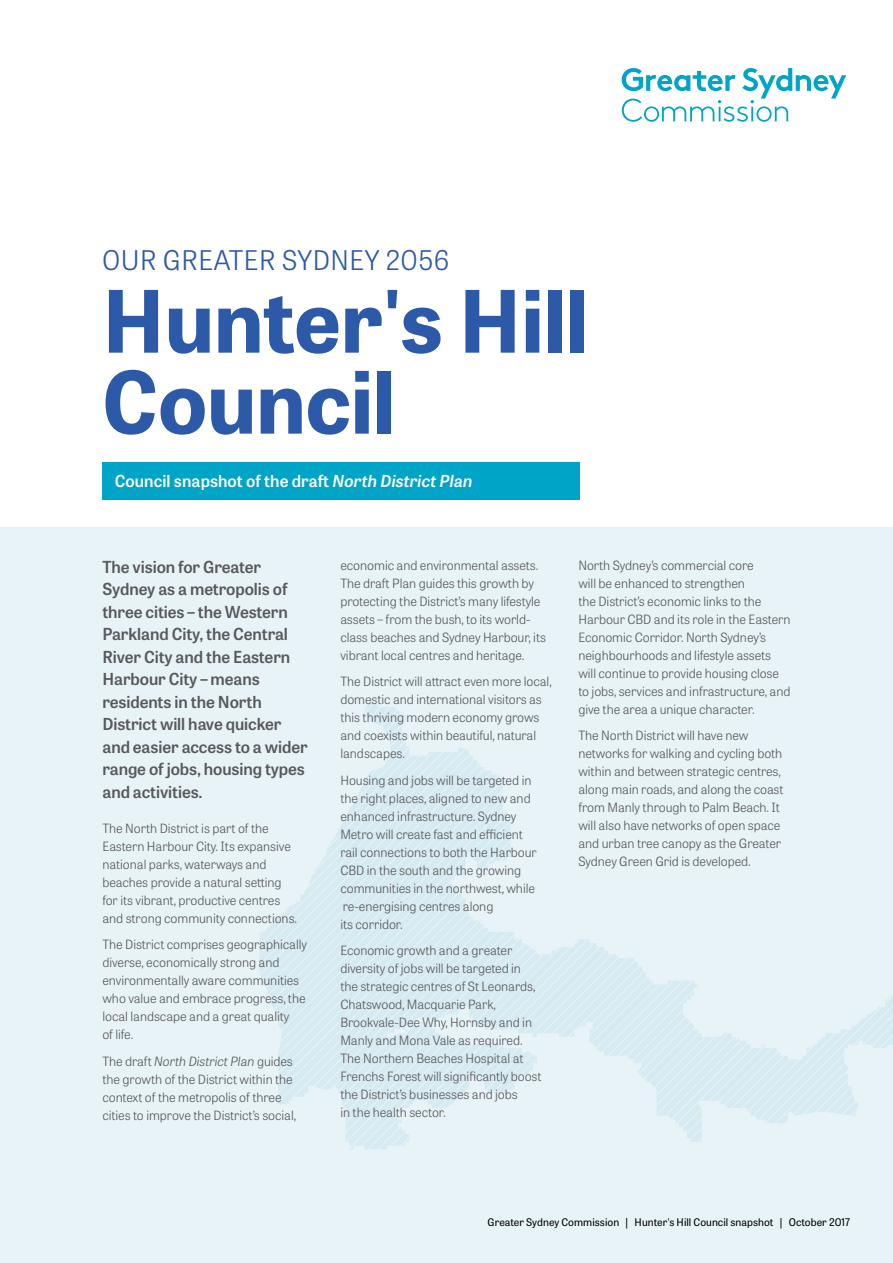
<style>
.page{position:relative;width:893px;height:1263px;background:#fff}
.page>*{position:absolute;margin:0;border:0;box-sizing:border-box;transform-origin:0 0}
.t1{font:700 85.5px/81px "Tablet Gothic";color:#2d59a9}
.t2{font:300 27px "Tablet Gothic";letter-spacing:.02em;color:#2d59a9}
.t3{font:600 16.5px/22.5px "Tablet Gothic";letter-spacing:-.005em;color:#58595b}
.t4{font:600 16.5px "Tablet Gothic";letter-spacing:.005em;color:#fff}
.t5{font:300 12.75px/18px "Tablet Gothic";letter-spacing:-.005em;color:#58595b}
.t6{font:10.5px "Tablet Gothic";letter-spacing:.005em;color:#000}
.s1{font-style:italic}
</style>
<div class="page">
<svg style="left:622px;top:68px;width:224px;height:54px"></svg>
<div style="left:0;top:527px;width:893px;height:736px;background:#e8f3f7"></div>
<svg style="left:369px;top:700px;width:524px;height:423px"></svg>
<svg style="left:259px;top:703px;width:476px;height:446px"></svg>
<div style="left:102px;top:462px;width:477px;height:38px;background:#00a4c7"></div>
<h2 class="t2" style="left:102px;top:242px;width:349px">OUR GREATER SYDNEY 2056</h2>
<h1 class="t1" style="left:102px;top:277px;width:488px">Hunter's Hill<br>Council</h1>
<p class="t4" style="left:115px;top:469px;width:359px">Council snapshot of the draft <span class="s1">North District Plan</span></p>
<p class="t3" style="left:102px;top:554px;width:207px">The vision for Greater<br>Sydney as a metropolis of three cities – the Western<br>Parkland City, the Central<br>River City and the Eastern<br>Harbour City – means residents in the North<br>District will have quicker and easier access to a wider range of jobs, housing types and activities.</p>
<p class="t5" style="left:102px;top:818px;width:196px">The North District is part of the Eastern Harbour City. Its expansive national parks, waterways and beaches provide a natural setting for its vibrant, productive centres and strong community connections.</p>
<p class="t5" style="left:102px;top:935px;width:206px">The District comprises geographically diverse, economically strong and environmentally aware communities who value and embrace progress, the local landscape and a great quality<br>of life.</p>
<p class="t5" style="left:102px;top:1051px;width:195px">The draft <span class="s1">North District Plan</span> guides the growth of the District within the context of the metropolis of three cities to improve the District’s social,</p>
<p class="t5" style="left:340px;top:556px;width:207px">economic and environmental assets.<br>The draft Plan guides this growth by protecting the District’s many lifestyle assets – from the bush, to its world&shy;class beaches and Sydney Harbour, its vibrant local centres and heritage.</p>
<p class="t5" style="left:340px;top:672px;width:213px">The District will attract even more local, domestic and international visitors as this thriving modern economy grows and coexists within beautiful, natural landscapes.</p>
<p class="t5" style="left:340px;top:771px;width:198px">Housing and jobs will be targeted in the right places, aligned to new and enhanced infrastructure. Sydney<br>Metro will create fast and efficient rail connections to both the Harbour<br>CBD in the south and the growing communities in the northwest, while re-energising centres along<br>its corridor.</p>
<p class="t5" style="left:340px;top:941px;width:203px">Economic growth and a greater diversity of jobs will be targeted in the strategic centres of St Leonards,<br>Chatswood, Macquarie Park,<br>Brookvale-Dee Why, Hornsby and in<br>Manly and Mona Vale as required.<br>The Northern Beaches Hospital at<br>Frenchs Forest will significantly boost the District’s businesses and jobs<br>in the health sector.</p>
<p class="t5" style="left:578px;top:556px;width:214px">North Sydney’s commercial core<br>will be enhanced to strengthen<br>the District’s economic links to the Harbour CBD and its role in the Eastern Economic Corridor. North Sydney’s neighbourhoods and lifestyle assets will continue to provide housing close to jobs, services and infrastructure, and give the area a unique character.</p>
<p class="t5" style="left:578px;top:726px;width:207px">The North District will have new networks for walking and cycling both within and between strategic centres, along main roads, and along the coast from Manly through to Palm Beach. It will also have networks of open space and urban tree canopy as the Greater Sydney Green Grid is developed.</p>
<p class="t6" style="left:488px;top:1215px;width:364px">Greater Sydney Commission | Hunter's Hill Council snapshot | October 2017</p>
</div>
